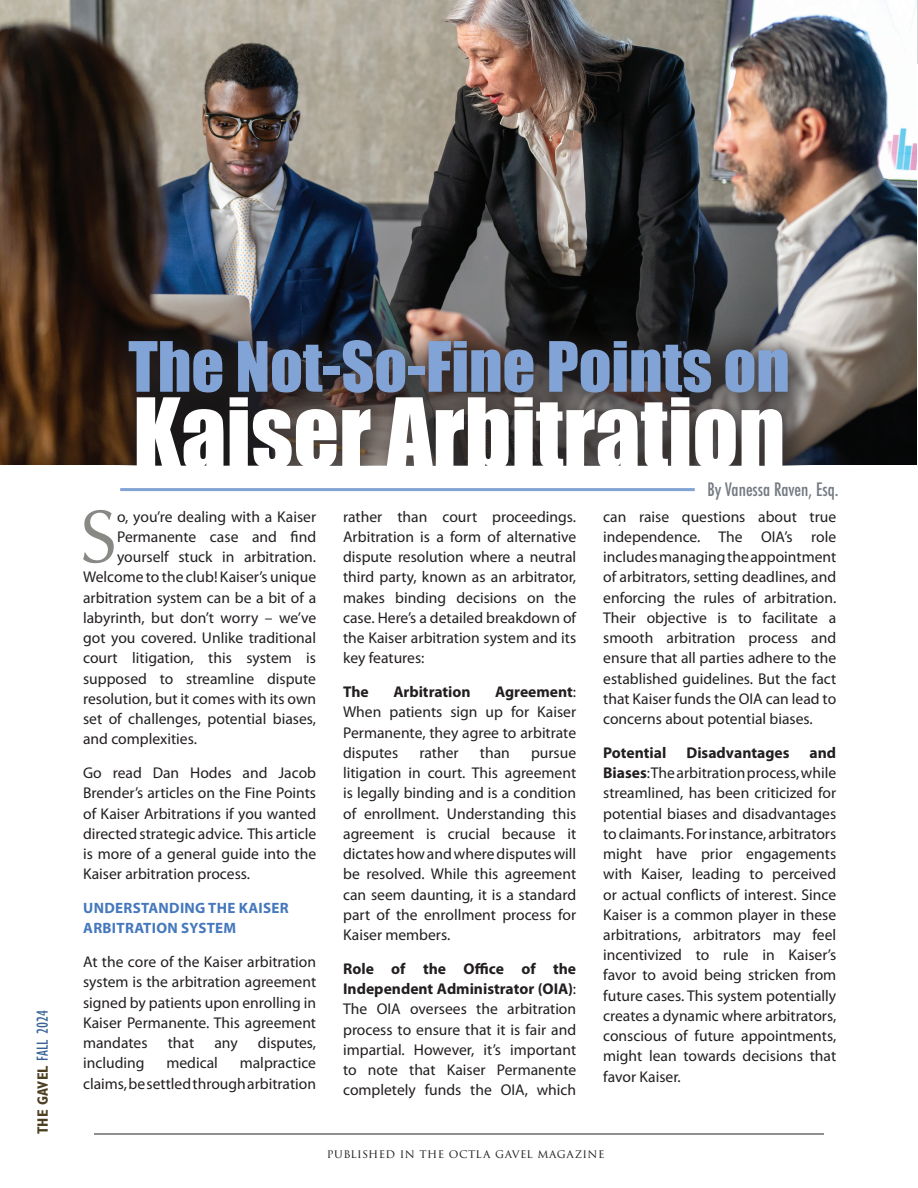
<style>
.page{position:relative;width:918px;height:1188px;background:#fff}
.page>*{position:absolute;margin:0;border:0;box-sizing:border-box;transform-origin:0 0}
.t1{font:89.7px "Impact";color:#fff}
.t2{font:74.7px "Optima";color:#888985}
.t3{font:64.05px "Impact";color:#81a3d5}
.t4{font:500 condensed 18px "Futura";color:#747a82}
.t5{font:15.6px/20.2px "Myriad Pro";color:#231f20;text-align:justify}
.t6{font:700 15.6px "Myriad Pro";color:#231f20}
.t7{font:700 15px/20.2px "Myriad Pro";letter-spacing:.02em;color:#4578bd}
.t8{font:700 condensed 15px "Gill Sans Std";color:#4d4022}
.t9{font:12px "Trajan Pro 3";letter-spacing:.03em;color:#231f20}
.s1{font-weight:400;font-size:16.5px;color:#3a6296}
.s2{font-weight:700}
</style>
<div class="page">
<hr style="left:94px;top:1134px;width:730px;height:1px;background:#231f20">
<img style="left:0;top:0;width:917px;height:465px">
<div style="left:105px;top:316px;width:717px;height:187px;background:#231f20;opacity:.75"></div>
<div style="left:83px;top:466px;width:767px;height:56px;background:#fff"></div>
<hr style="left:917px;top:0;width:1px;height:63px;background:#d4d3d3">
<hr style="left:120px;top:488px;width:575px;height:3px;background:#81a3d5">
<p class="t8" style="left:34px;top:1134px;width:125px;rotate:-90deg">THE GAVEL <span class="s1">FALL 2024</span></p>
<h3 class="t3" style="left:128px;top:317px;width:663px">The Not-So-Fine Points on</h3>
<h1 class="t1" style="left:133px;top:363px;width:654px">Kaiser Arbitration</h1>
<h2 class="t2" style="left:80px;top:493px;width:39px">S</h2>
<p class="t5" style="left:117px;top:506px;width:201px">o, you’re dealing with a Kaiser</p>
<p class="t5" style="left:117px;top:526px;width:201px">Permanente case and find</p>
<p class="t5" style="left:117px;top:546px;width:201px">yourself stuck in arbitration.</p>
<p class="t5" style="left:83px;top:567px;width:235px">Welcome to the club! Kaiser’s unique</p>
<p class="t5" style="left:83px;top:587px;width:235px">arbitration system can be a bit of a</p>
<p class="t5" style="left:83px;top:607px;width:235px">labyrinth, but don’t worry – we’ve</p>
<p class="t5" style="left:83px;top:627px;width:235px">got you covered. Unlike traditional</p>
<p class="t5" style="left:83px;top:648px;width:235px">court litigation, this system is</p>
<p class="t5" style="left:83px;top:668px;width:235px">supposed to streamline dispute</p>
<p class="t5" style="left:83px;top:688px;width:235px">resolution, but it comes with its own</p>
<p class="t5" style="left:83px;top:708px;width:235px">set of challenges, potential biases,</p>
<p class="t5" style="left:83px;top:729px;width:115px">and complexities.</p>
<p class="t5" style="left:83px;top:762px;width:235px">Go read Dan Hodes and Jacob Brender’s articles on the Fine Points of Kaiser Arbitrations if you wanted directed strategic advice. This article is more of a general guide into the Kaiser arbitration process.</p>
<p class="t7" style="left:83px;top:897px;width:207px">UNDERSTANDING THE KAISER<br>ARBITRATION SYSTEM</p>
<p class="t5" style="left:83px;top:951px;width:235px">At the core of the Kaiser arbitration system is the arbitration agreement signed by patients upon enrolling in Kaiser Permanente. This agreement mandates</p>
<p class="t5" style="left:168px;top:1032px;width:28px">that</p>
<p class="t5" style="left:214px;top:1032px;width:25px">any</p>
<p class="t5" style="left:258px;top:1032px;width:60px">disputes,</p>
<p class="t5" style="left:83px;top:1053px;width:235px;text-align:right">malpractice<br>claims, be settled through arbitration</p>
<p class="t5" style="left:83px;top:1053px;width:63px">including</p>
<p class="t5" style="left:166px;top:1053px;width:53px">medical</p>
<p class="t4" style="left:707px;top:477px;width:133px">By Vanessa Raven, Esq.</p>
<p class="t5" style="left:343px;top:506px;width:235px">rather than court proceedings.<br>Arbitration is a form of alternative dispute resolution where a neutral third party, known as an arbitrator, makes binding decisions on the case. Here’s a detailed breakdown of the Kaiser arbitration system and its key features:</p>
<p class="t6" style="left:343px;top:682px;width:27px">The</p>
<p class="t6" style="left:393px;top:682px;width:79px">Arbitration</p>
<p class="t5" style="left:343px;top:681px;width:235px;text-indent:152px"><span class="s2">Agreement</span>:<br>When patients sign up for Kaiser Permanente, they agree to arbitrate disputes</p>
<p class="t5" style="left:419px;top:742px;width:41px">rather</p>
<p class="t5" style="left:480px;top:742px;width:31px">than</p>
<p class="t5" style="left:343px;top:742px;width:235px;text-indent:188px">pursue litigation in court. This agreement is legally binding and is a condition of enrollment. Understanding this agreement is crucial because it dictates how and where disputes will be resolved. While this agreement can seem daunting, it is a standard part of the enrollment process for Kaiser members.</p>
<p class="t5" style="left:343px;top:958px;width:235px"><span class="s2">Role of the Office of the Independent Administrator (OIA)</span>:<br>The OIA oversees the arbitration process to ensure that it is fair and impartial. However, it’s important to note that Kaiser Permanente completely funds the OIA, which</p>
<p class="t5" style="left:603px;top:506px;width:235px">can raise questions about true independence. The OIA’s role includes managing the appointment of arbitrators, setting deadlines, and enforcing the rules of arbitration.<br>Their objective is to facilitate a smooth arbitration process and ensure that all parties adhere to the established guidelines. But the fact that Kaiser funds the OIA can lead to concerns about potential biases.</p>
<p class="t6" style="left:603px;top:742px;width:65px">Potential</p>
<p class="t6" style="left:686px;top:742px;width:105px">Disadvantages</p>
<p class="t5" style="left:603px;top:742px;width:235px;text-indent:206px"><span class="s2">and Biases</span>: The arbitration process, while streamlined, has been criticized for potential biases and disadvantages to claimants. For instance, arbitrators might have prior engagements with Kaiser, leading to perceived or actual conflicts of interest. Since Kaiser is a common player in these arbitrations, arbitrators may feel incentivized to rule in Kaiser’s favor to avoid being stricken from future cases. This system potentially creates a dynamic where arbitrators, conscious of future appointments, might lean towards decisions that favor Kaiser.</p>
<p class="t9" style="left:327px;top:1146px;width:279px">PUBLISHED IN THE OCTLA GAVEL MAGAZINE</p>
</div>
